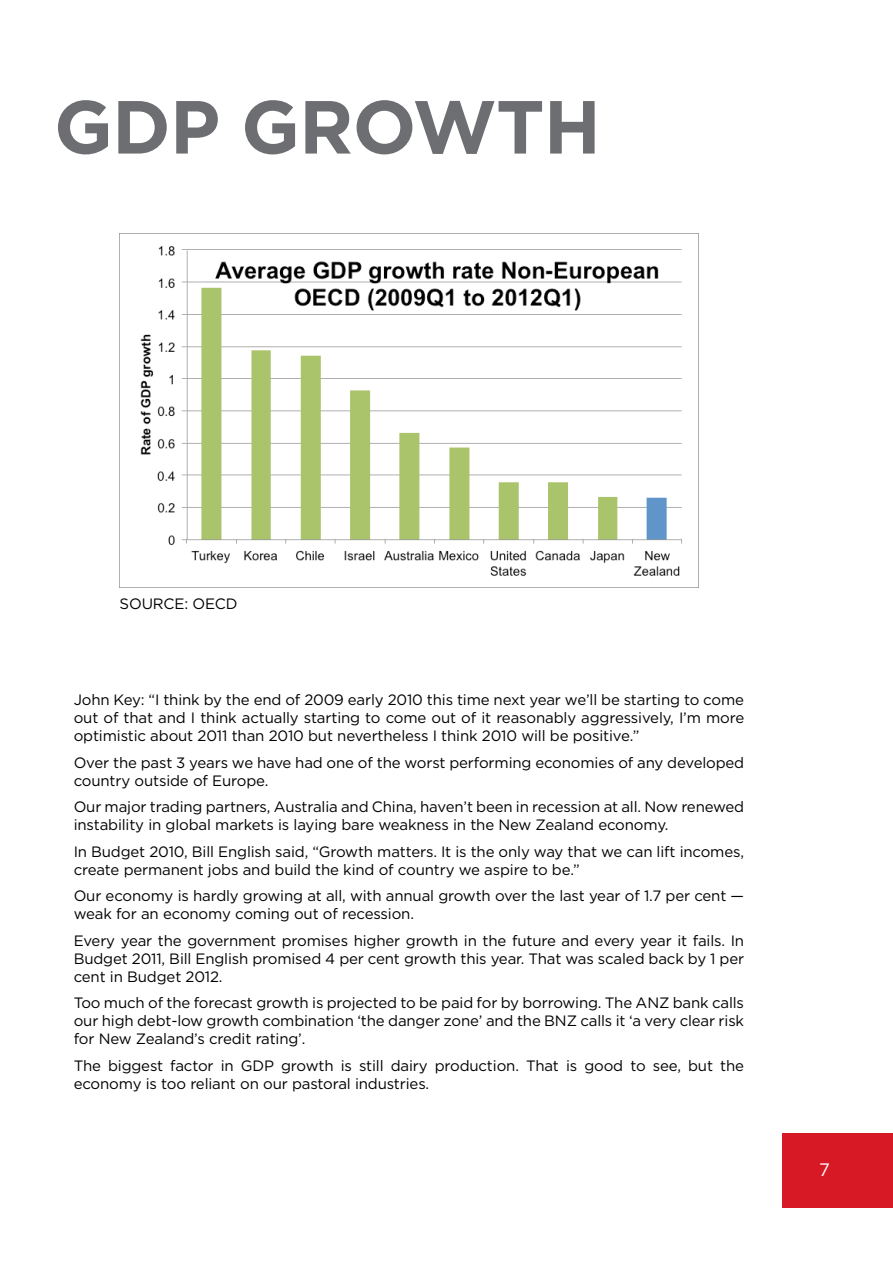
<style>
.page{position:relative;width:893px;height:1263px;background:#fff}
.page>*{position:absolute;margin:0;border:0;box-sizing:border-box;transform-origin:0 0}
.t1{font:700 75px "Gotham";letter-spacing:-.01em;color:#6d6e71}
.t2{font:18px "Gotham";color:#fff}
.t3{font:15px/18px "Gotham";letter-spacing:-.01em;color:#000}
</style>
<div class="page">
<div style="left:782px;top:1133px;width:111px;height:75px;background:#d71925"></div>
<img style="left:140px;top:246px;width:542px;height:331px">
<h1 class="t1" style="left:54px;top:77px;width:536px">GDP GROWTH</h1>
<p class="t3" style="left:120px;top:594px;width:119px">SOURCE: OECD</p>
<p class="t3" style="left:74px;top:690px;width:672px;text-align:justify">John Key: “I think by the end of 2009 early 2010 this time next year we’ll be starting to come out of that and I think actually starting to come out of it reasonably aggressively, I’m more optimistic about 2011 than 2010 but nevertheless I think 2010 will be positive.”</p>
<p class="t3" style="left:74px;top:753px;width:672px">Over the past 3 years we have had one of the worst performing economies of any developed country outside of Europe.</p>
<p class="t3" style="left:74px;top:797px;width:672px">Our major trading partners, Australia and China, haven’t been in recession at all. Now renewed instability in global markets is laying bare weakness in the New Zealand economy.</p>
<p class="t3" style="left:74px;top:842px;width:672px">In Budget 2010, Bill English said, “Growth matters. It is the only way that we can lift incomes, create permanent jobs and build the kind of country we aspire to be.”</p>
<p class="t3" style="left:74px;top:886px;width:672px">Our economy is hardly growing at all, with annual growth over the last year of 1.7 per cent — weak for an economy coming out of recession.</p>
<p class="t3" style="left:74px;top:931px;width:672px;text-align:justify">Every year the government promises higher growth in the future and every year it fails. In Budget 2011, Bill English promised 4 per cent growth this year. That was scaled back by 1 per cent in Budget 2012.</p>
<p class="t3" style="left:74px;top:993px;width:672px;text-align:justify">Too much of the forecast growth is projected to be paid for by borrowing. The ANZ bank calls our high debt-low growth combination ‘the danger zone’ and the BNZ calls it ‘a very clear risk for New Zealand’s credit rating’.</p>
<p class="t3" style="left:74px;top:1056px;width:672px">The biggest factor in GDP growth is still dairy production. That is good to see, but the economy is too reliant on our pastoral industries.</p>
<p class="t2" style="left:819px;top:1158px;width:12px">7</p>
</div>
